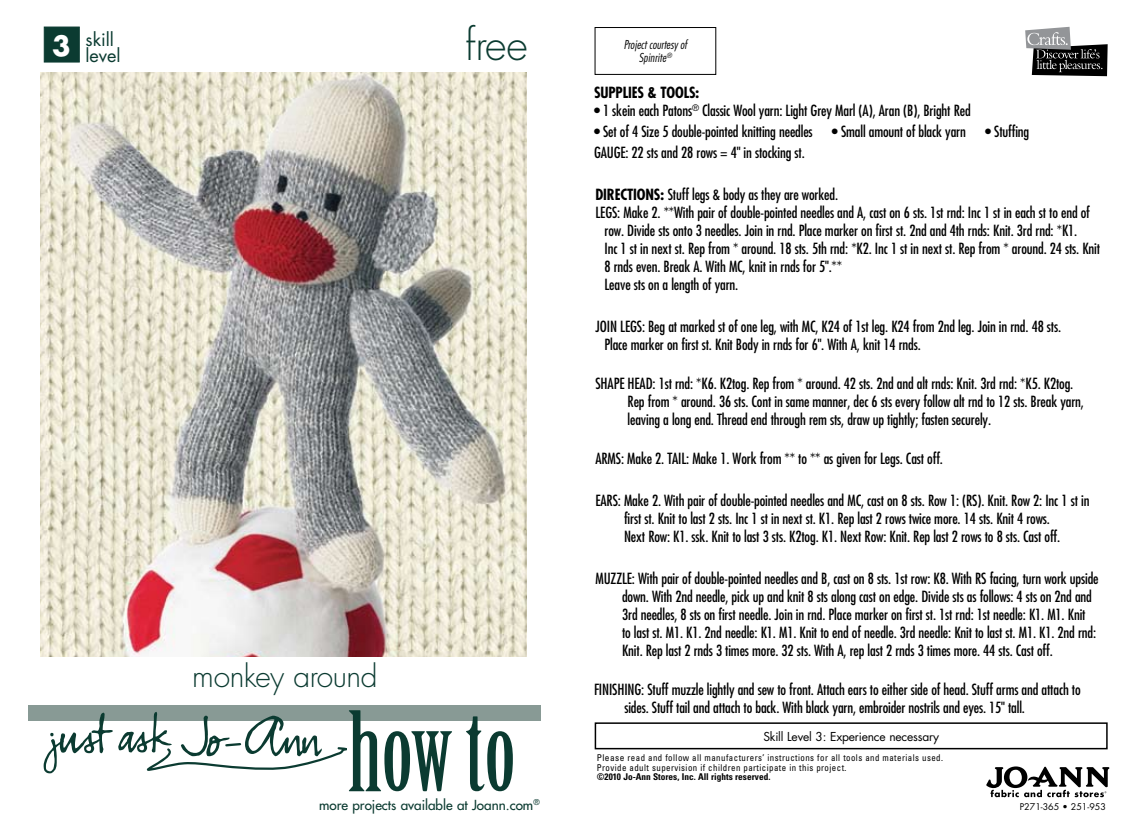
<style>
.page{position:relative;width:1134px;height:837px;background:#fff}
.page>*{position:absolute;margin:0;border:0;box-sizing:border-box;transform-origin:0 0}
.t1{font:300 42px "Futura";color:#0b3b31}
.t2{font:300 30px "Futura";letter-spacing:-.02em;color:#0b3b31}
.t3{font:700 27px "Futura";color:#fff}
.t4{font:18px/16.5px "Futura";color:#0b3b31}
.t5{font:condensed 15px/18px "Futura";letter-spacing:-.01em;color:#000}
.t6{font:700 condensed 15px "Futura";letter-spacing:-.01em;color:#000}
.t7{font:13.5px "Futura";color:#0b3b31}
.t8{font:12px "Futura";letter-spacing:-.015em;color:#000}
.t9{font:italic 300 condensed 12px/13.5px "Futura";letter-spacing:.01em;color:#000;text-align:center}
.t10{font:condensed 9.3px/9.3px "Univers";letter-spacing:.05em;color:#000}
.t11{font:700 condensed 9.3px "Univers";color:#000}
.t12{font:9px "Futura";color:#000}
.s1{font-weight:700}
</style>
<div class="page">
<img style="left:40px;top:73px;width:486px;height:583px">
<div style="left:44px;top:27px;width:35px;height:35px;background:#0b3b31;border:1px solid #0b3b31"></div>
<div style="left:28px;top:705px;width:514px;height:16px;background:#889a95"></div>
<svg style="left:44px;top:710px;width:408px;height:81px"></svg>
<svg style="left:466px;top:716px;width:47px;height:75px"></svg>
<div style="left:595px;top:722px;width:513px;height:27px;border:2px solid #000"></div>
<svg style="left:986px;top:766px;width:123px;height:31px"></svg>
<div style="left:595px;top:27px;width:121px;height:48px;border:1px solid #000"></div>
<svg style="left:1025px;top:27px;width:83px;height:49px"></svg>
<h3 class="t3" style="left:52px;top:28px;width:20px">3</h3>
<p class="t4" style="left:86px;top:31px;width:37px">skill level</p>
<h1 class="t1" style="left:466px;top:19px;width:64px">free</h1>
<h2 class="t2" style="left:192px;top:658px;width:187px">monkey around</h2>
<p class="t7" style="left:319px;top:797px;width:222px">more projects available at Joann.com<sup>®</sup></p>
<p class="t9" style="left:624px;top:38px;width:65px">Project courtesy of<br>Spinrite<sup>®</sup></p>
<p class="t6" style="left:594px;top:83px;width:107px">SUPPLIES &amp; TOOLS:</p>
<p class="t5" style="left:594px;top:101px;width:378px">• 1 skein each Patons<sup>®</sup> Classic Wool yarn: Light Grey Marl (A), Aran (B), Bright Red</p>
<p class="t5" style="left:594px;top:122px;width:220px">• Set of 4 Size 5 double-pointed knitting needles</p>
<p class="t5" style="left:832px;top:122px;width:135px">• Small amount of black yarn</p>
<p class="t5" style="left:985px;top:122px;width:46px">• Stuffing</p>
<p class="t5" style="left:594px;top:143px;width:212px">GAUGE: 22 sts and 28 rows = 4" in stocking st.</p>
<p class="t5" style="left:596px;top:185px;width:244px"><span class="s1">DIRECTIONS:</span> Stuff legs &amp; body as they are worked.</p>
<p class="t5" style="left:596px;top:203px;width:496px">Legs: Make 2. **With pair of double-pointed needles and A, cast on 6 sts. 1st rnd: Inc 1 st in each st to end of</p>
<p class="t5" style="left:605px;top:221px;width:474px">row. Divide sts onto 3 needles. Join in rnd. Place marker on first st. 2nd and 4th rnds: Knit. 3rd rnd: *K1.</p>
<p class="t5" style="left:605px;top:239px;width:497px">Inc 1 st in next st. Rep from * around. 18 sts. 5th rnd: *K2. Inc 1 st in next st. Rep from * around. 24 sts. Knit</p>
<p class="t5" style="left:605px;top:257px;width:239px">8 rnds even. Break A. With MC, knit in rnds for 5".**</p>
<p class="t5" style="left:605px;top:275px;width:135px">Leave sts on a length of yarn.</p>
<p class="t5" style="left:605px;top:317px;width:458px;text-indent:-9px">Join Legs: Beg at marked st of one leg, with MC, K24 of 1st leg. K24 from 2nd leg. Join in rnd. 48 sts.<br>Place marker on first st. Knit Body in rnds for 6". With A, knit 14 rnds.</p>
<p class="t5" style="left:628px;top:374px;width:458px;text-indent:-32px">Shape head: 1st rnd: *K6. K2tog. Rep from * around. 42 sts. 2nd and alt rnds: Knit. 3rd rnd: *K5. K2tog.<br>Rep from * around. 36 sts. Cont in same manner, dec 6 sts every follow alt rnd to 12 sts. Break yarn, leaving a long end. Thread end through rem sts, draw up tightly; fasten securely.</p>
<p class="t5" style="left:596px;top:449px;width:349px">Arms: Make 2. Tail: Make 1. Work from ** to ** as given for Legs. Cast off.</p>
<p class="t5" style="left:624px;top:491px;width:467px;text-indent:-29px">Ears: Make 2. With pair of double-pointed needles and MC, cast on 8 sts. Row 1: (RS). Knit. Row 2: Inc 1 st in first st. Knit to last 2 sts. Inc 1 st in next st. K1. Rep last 2 rows twice more. 14 sts. Knit 4 rows.<br>N ext Row: K1. ssk. Knit to last 3 sts. K2tog. K1. N ext Row: Knit. Rep last 2 rows to 8 sts. Cast off.</p>
<p class="t5" style="left:622px;top:569px;width:478px;text-indent:-27px">MUZZLE: With pair of double-pointed needles and B, cast on 8 sts. 1st row: K8. With RS facing, turn work upside down. With 2nd needle, pick up and knit 8 sts along cast on edge. Divide sts as follows: 4 sts on 2nd and 3rd needles, 8 sts on first needle. Join in rnd. Place marker on first st. 1st rnd: 1st needle: K1. M1. Knit<br>to last st. M1. K1. 2nd needle: K1. M1. Knit to end of needle. 3rd needle: Knit to last st. M1. K1. 2nd rnd:<br>Knit. Rep last 2 rnds 3 times more. 32 sts. With A, rep last 2 rnds 3 times more. 44 sts. Cast off.</p>
<p class="t5" style="left:624px;top:680px;width:458px;text-indent:-30px">finish ing: Stuff muzzle lightly and sew to front. Attach ears to either side of head. Stuff arms and attach to sides. Stuff tail and attach to back. With black yarn, embroider nostrils and eyes. 15" tall.</p>
<p class="t8" style="left:763px;top:728px;width:177px">Skill Level 3: Experience necessary</p>
<p class="t10" style="left:597px;top:753px;width:348px">Please read and follow all manufacturers’ instructions for all tools and materials used.<br>Provide adult supervision if children participate in this project.</p>
<p class="t11" style="left:597px;top:771px;width:175px">©2010 Jo-Ann Stores, Inc. All rights reserved.</p>
<p class="t12" style="left:1020px;top:801px;width:88px">P271-365 • 251-953</p>
</div>
